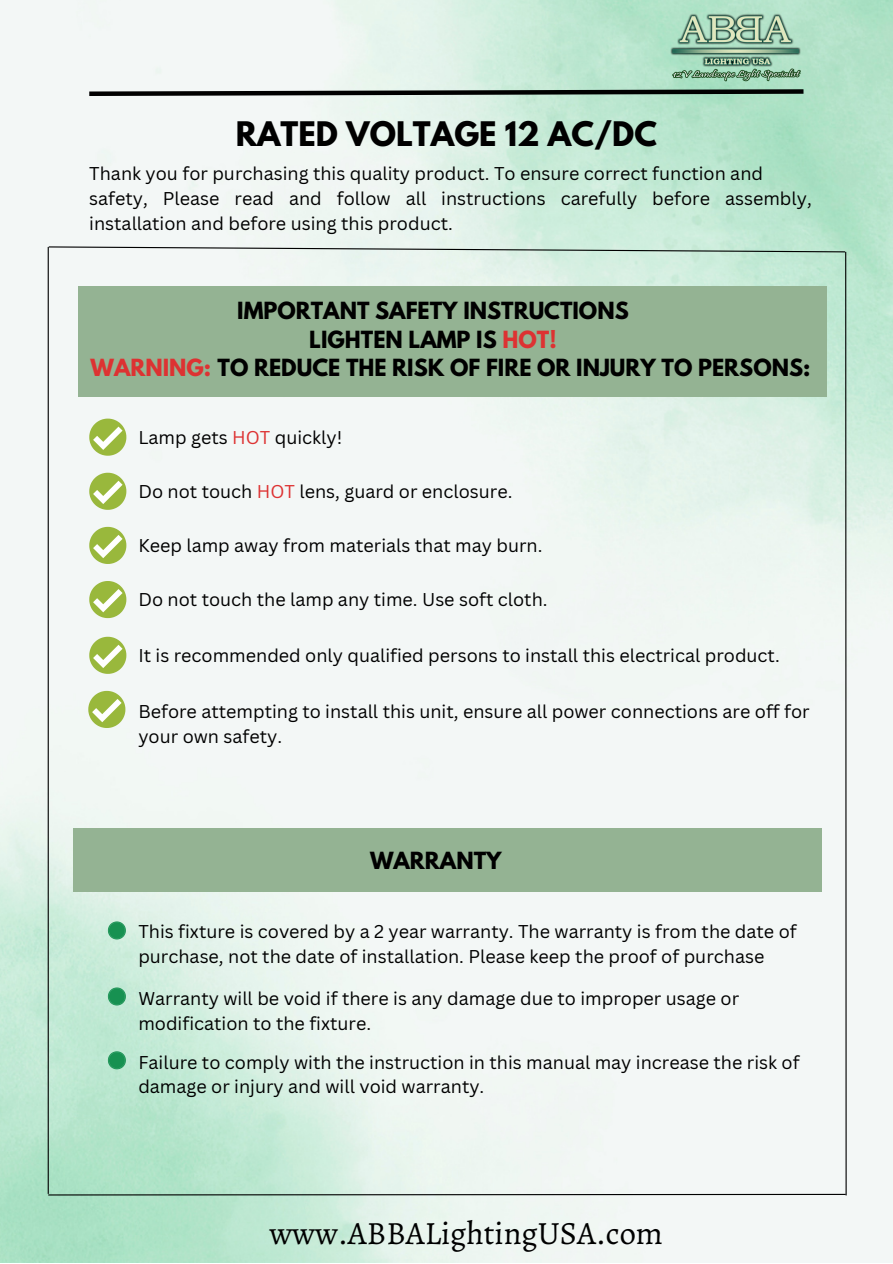
<style>
.page{position:relative;width:893px;height:1264px;background:#fff}
.page>*{position:absolute;margin:0;border:0;box-sizing:border-box;transform-origin:0 0}
.t1{font:32.4px "Alegreya";color:#000}
.t2{font:700 30px "League Spartan";color:#000}
.t3{font:700 21px "League Spartan";color:#000}
.t4{font:18px/24.8px "Canva Sans";color:#000}
.s1{color:#dd3232}
</style>
<div class="page">
<img style="left:0;top:0;width:892px;height:1262px">
<svg style="left:85px;top:87px;width:723px;height:11px"></svg>
<img style="left:667px;top:13px;width:136px;height:69px">
<div style="left:79px;top:286px;width:747px;height:111px;background:#94b393"></div>
<svg style="left:89px;top:418px;width:37px;height:37px"></svg>
<svg style="left:89px;top:473px;width:37px;height:37px"></svg>
<svg style="left:89px;top:527px;width:37px;height:37px"></svg>
<svg style="left:89px;top:581px;width:37px;height:37px"></svg>
<div style="left:73px;top:828px;width:748px;height:63px;background:#94b393"></div>
<svg style="left:47px;top:1193px;width:799px;height:3px;background:#87958e"></svg>
<hr style="left:48px;top:247px;width:1px;height:946px;background:#000">
<svg style="left:48px;top:246px;width:798px;height:7px"></svg>
<hr style="left:845px;top:252px;width:1px;height:943px;background:#000">
<svg style="left:108px;top:921px;width:18px;height:18px"></svg>
<svg style="left:108px;top:987px;width:18px;height:18px"></svg>
<svg style="left:108px;top:1051px;width:18px;height:18px"></svg>
<svg style="left:89px;top:636px;width:37px;height:38px"></svg>
<svg style="left:88px;top:691px;width:37px;height:37px"></svg>
<p class="t2" style="left:236px;top:119px;width:423px">RATED VOLTAGE 12 AC/DC</p>
<p class="t4" style="left:89px;top:161px;width:675px">Thank you for purchasing this quality product. To ensure correct function and</p>
<p class="t4" style="left:89px;top:185px;width:724px">safety, Please read and follow all instructions carefully before assembly, installation and before using this product.</p>
<p class="t3" style="left:237px;top:300px;width:393px">IMPORTANT SAFETY INSTRUCTIONS</p>
<p class="t3" style="left:309px;top:329px;width:249px">LIGHTEN LAMP IS <span class="s1">HOT!</span></p>
<p class="t3" style="left:91px;top:356px;width:721px"><span class="s1">WARNING:</span> TO REDUCE THE RISK OF FIRE OR INJURY TO PERSONS:</p>
<p class="t4" style="left:138px;top:424px;width:205px">Lamp gets <span class="s1">HOT</span> quickly!</p>
<p class="t4" style="left:138px;top:479px;width:375px">Do not touch <span class="s1">HOT</span> lens, guard or enclosure.</p>
<p class="t4" style="left:138px;top:533px;width:405px">Keep lamp away from materials that may burn.</p>
<p class="t4" style="left:138px;top:587px;width:410px">Do not touch the lamp any time. Use soft cloth.</p>
<p class="t4" style="left:138px;top:642px;width:642px">It is recommended only qualified persons to install this electrical product.</p>
<p class="t4" style="left:138px;top:698px;width:673px">Before attempting to install this unit, ensure all power connections are off for</p>
<p class="t4" style="left:138px;top:723px;width:145px">your own safety.</p>
<p class="t3" style="left:370px;top:849px;width:133px">WARRANTY</p>
<p class="t4" style="left:138px;top:919px;width:659px">This fixture is covered by a 2 year warranty. The warranty is from the date of</p>
<p class="t4" style="left:138px;top:943px;width:627px">purchase, not the date of installation. Please keep the proof of purchase</p>
<p class="t4" style="left:138px;top:985px;width:602px">Warranty will be void if there is any damage due to improper usage or</p>
<p class="t4" style="left:138px;top:1010px;width:234px">modification to the fixture.</p>
<p class="t4" style="left:138px;top:1049px;width:662px">Failure to comply with the instruction in this manual may increase the risk of</p>
<p class="t4" style="left:138px;top:1073px;width:347px">damage or injury and will void warranty.</p>
<p class="t1" style="left:269px;top:1211px;width:395px">www.ABBALightingUSA.com</p>
</div>
